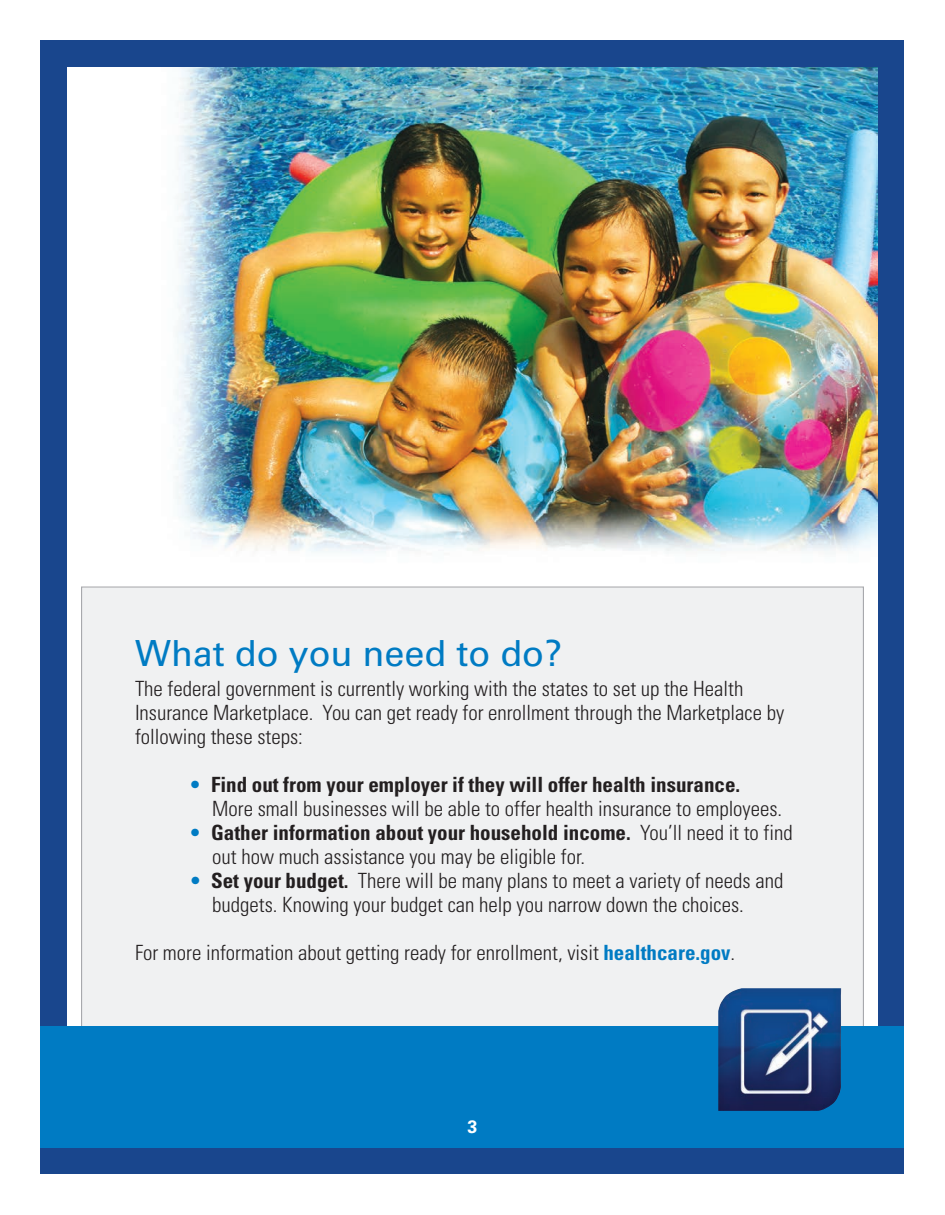
<style>
.page{position:relative;width:945px;height:1215px;background:#fff}
.page>*{position:absolute;margin:0;border:0;box-sizing:border-box;transform-origin:0 0}
.t1{font:36px "Univers";color:#007bc3}
.t2{font:300 condensed 21px/24px "Univers";color:#231f20}
.t3{font:700 18px "Univers";color:#fff}
.s1{color:#007bc3}
.s2{font-weight:700}
.s3{font-weight:700;color:#007bc3}
</style>
<div class="page">
<div style="left:40px;top:40px;width:864px;height:1134px;background:#19468d"></div>
<div style="left:68px;top:68px;width:810px;height:1052px;background:#fff"></div>
<img style="left:175px;top:68px;width:703px;height:485px">
<div style="left:82px;top:588px;width:781px;height:537px;background:#f0f1f2"></div>
<div style="left:40px;top:1026px;width:864px;height:122px;background:#007bc3"></div>
<img style="left:718px;top:988px;width:124px;height:123px">
<h1 class="t1" style="left:135px;top:641px;width:429px">What do you need to do?</h1>
<p class="t2" style="left:135px;top:678px;width:651px">The federal government is currently working with the states to set up the Health<br>Insurance Marketplace. You can get ready for enrollment through the Marketplace by following these steps:</p>
<p class="t2" style="left:212px;top:774px;width:572px;text-indent:-23px"><span class="s1">•</span> <span class="s2">Find out from your employer if they will offer health insurance.<br></span>More small businesses will be able to offer health insurance to employees.</p>
<p class="t2" style="left:212px;top:822px;width:582px;text-indent:-23px"><span class="s1">•</span> <span class="s2">Gather information about your household income.</span> You’ll need it to find out how much assistance you may be eligible for.</p>
<p class="t2" style="left:212px;top:870px;width:573px;text-indent:-23px"><span class="s1">•</span> <span class="s2">Set your budget.</span> There will be many plans to meet a variety of needs and budgets. Knowing your budget can help you narrow down the choices.</p>
<p class="t2" style="left:135px;top:942px;width:602px">For more information about getting ready for enrollment, visit <span class="s3">healthcare.gov</span>.</p>
<p class="t3" style="left:468px;top:1121px;width:12px">3</p>
</div>
